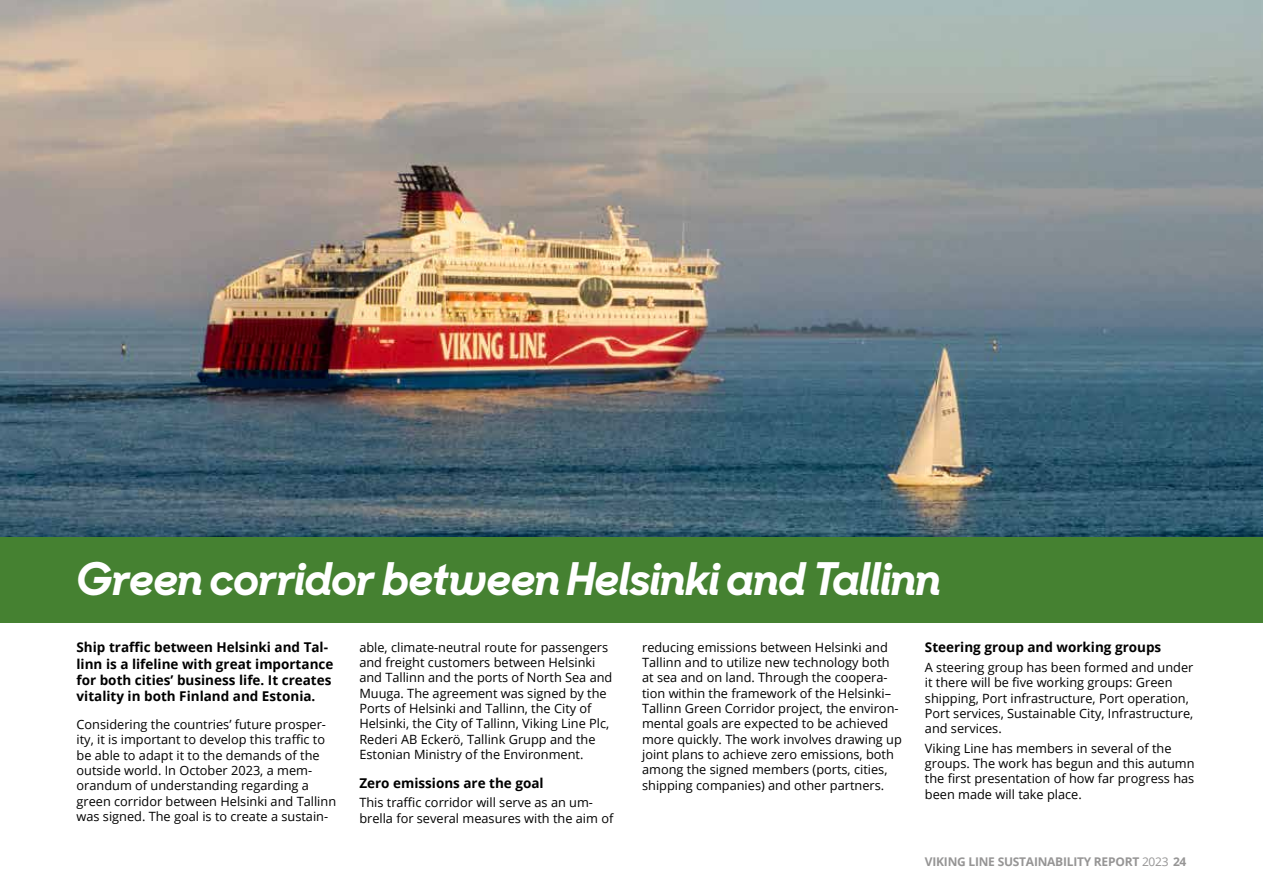
<style>
.page{position:relative;width:1263px;height:893px;background:#fff}
.page>*{position:absolute;margin:0;border:0;box-sizing:border-box;transform-origin:0 0}
.t1{font:45px "Sharp Sans Display No 1 Boldltalic";color:#fff}
.t2{font:700 13.5px/16.2px "Open Sans";color:#000}
.t3{font:12.75px/15.3px "Open Sans";color:#000}
.t4{font:700 12px "Open Sans";letter-spacing:-.02em;color:#969595}
.s1{font-weight:400}
</style>
<div class="page">
<img style="left:0;top:0;width:1263px;height:537px">
<div style="left:0;top:537px;width:1263px;height:85px;background:#458131"></div>
<h1 class="t1" style="left:77px;top:541px;width:865px">Green corridor between Helsinki and Tallinn</h1>
<p class="t2" style="left:77px;top:639px;width:258px">Ship traffic between Helsinki and Tal&shy;linn is a lifeline with great importance for both cities’ business life. It creates vitality in both Finland and Estonia.</p>
<p class="t3" style="left:77px;top:716px;width:261px">Considering the countries’ future prosper&shy;ity, it is important to develop this traffic to be able to adapt it to the demands of the outside world. In October 2023, a mem&shy;orandum of understanding regarding a green corridor between Helsinki and Tallinn was signed. The goal is to create a sustain-</p>
<p class="t3" style="left:359px;top:639px;width:255px">able, climate-neutral route for passengers and freight customers between Helsinki and Tallinn and the ports of North Sea and Muuga. The agreement was signed by the Ports of Helsinki and Tallinn, the City of Helsinki, the City of Tallinn, Viking Line Plc, Rederi AB Eckerö, Tallink Grupp and the Estonian Ministry of the Environment.</p>
<p class="t2" style="left:359px;top:775px;width:186px">Zero emissions are the goal</p>
<p class="t3" style="left:359px;top:795px;width:256px">This traffic corridor will serve as an um&shy;brella for several measures with the aim of</p>
<p class="t3" style="left:642px;top:639px;width:261px">reducing emissions between Helsinki and Tallinn and to utilize new technology both at sea and on land. Through the coopera&shy;tion within the framework of the Helsinki– Tallinn Green Corridor project, the environ&shy;mental goals are expected to be achieved more quickly. The work involves drawing up joint plans to achieve zero emissions, both among the signed members (ports, cities, shipping companies) and other partners.</p>
<p class="t2" style="left:925px;top:639px;width:238px">Steering group and working groups</p>
<p class="t3" style="left:925px;top:659px;width:270px">A steering group has been formed and under it there will be five working groups: Green shipping, Port infrastructure, Port operation, Port services, Sustainable City, Infrastructure, and services.</p>
<p class="t3" style="left:925px;top:740px;width:271px">Viking Line has members in several of the groups. The work has begun and this autumn the first presentation of how far progress has been made will take place.</p>
<p class="t4" style="left:925px;top:853px;width:263px">VIKING LINE SUSTAINABILITY REPORT <span class="s1">2023</span> 24</p>
</div>
